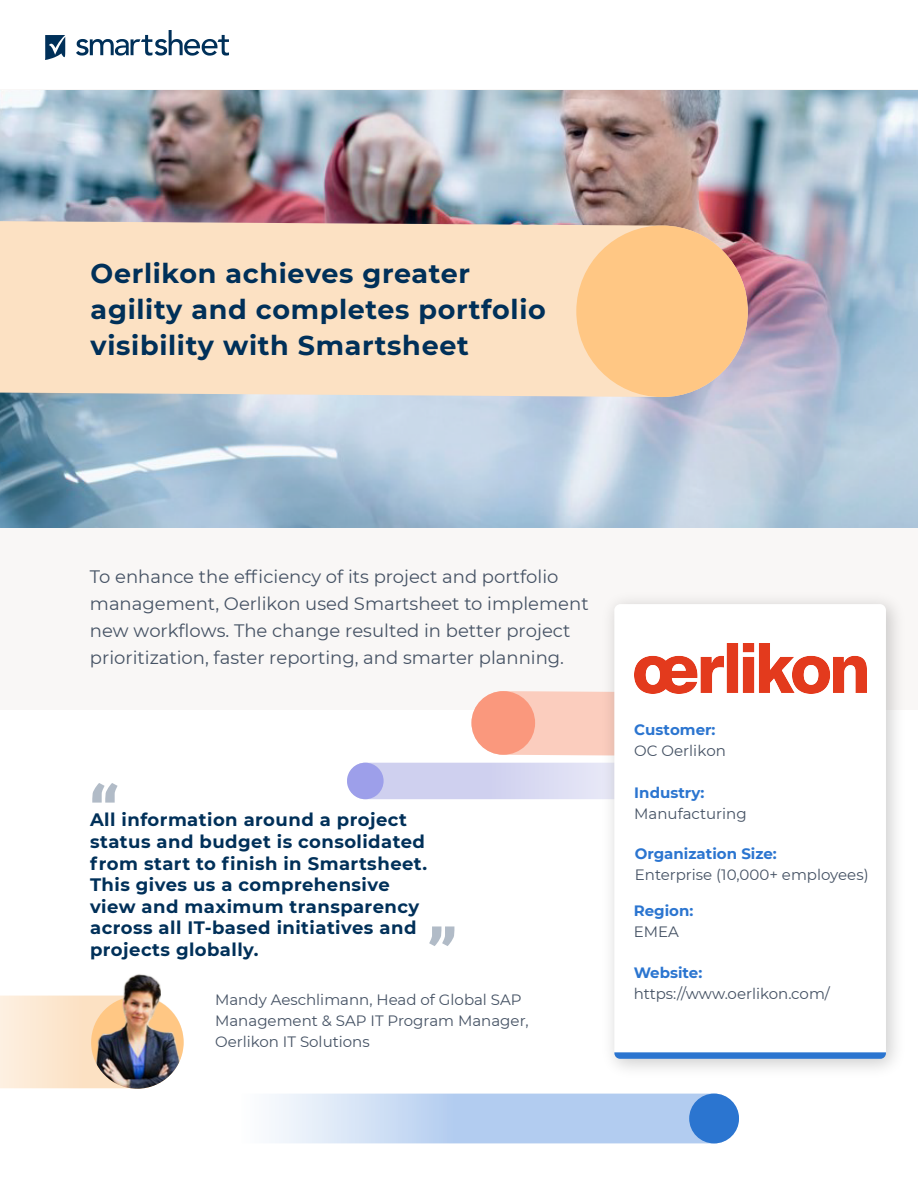
<style>
.page{position:relative;width:918px;height:1188px;background:#fff}
.page>*{position:absolute;margin:0;border:0;box-sizing:border-box;transform-origin:0 0}
.t1{font:700 27px/36px "Montserrat";letter-spacing:.025em;color:#003059}
.t2{font:700 18px/21.6px "Montserrat";letter-spacing:.025em;color:#003059}
.t3{font:18px/27px "Montserrat";color:#455264}
.t4{font:15px/21px "Montserrat";color:#455264}
.t5{font:700 15px "Montserrat";color:#2b75d0}
</style>
<div class="page">
<div style="left:0;top:90px;width:918px;height:620px;background:#f9f7f6"></div>
<img style="left:0;top:91px;width:918px;height:437px">
<svg style="left:76px;top:30px;width:153px;height:26px"></svg>
<svg style="left:45px;top:35px;width:20px;height:25px"></svg>
<svg style="left:271px;top:1094px;width:468px;height:49px;background:#c1d6f2"></svg>
<div style="left:689px;top:1094px;width:50px;height:49px;background:#2b75d0;border-radius:25px"></div>
<svg style="left:429px;top:926px;width:25px;height:20px"></svg>
<svg style="left:92px;top:783px;width:26px;height:20px"></svg>
<svg style="left:347px;top:763px;width:248px;height:36px;background:#d5d5f0"></svg>
<div style="left:347px;top:763px;width:37px;height:36px;background:#9d9fea;border-radius:18px"></div>
<div style="left:496px;top:691px;width:99px;height:65px;background:#fbcdbe"></div>
<div style="left:471px;top:691px;width:64px;height:64px;background:#fa987d;border-radius:32px"></div>
<div style="left:614px;top:604px;width:272px;height:454px;background:#fff;border-radius:6px"></div>
<svg style="left:614px;top:1052px;width:272px;height:7px;background:#3c7fd3"></svg>
<img style="left:635px;top:644px;width:232px;height:49px">
<div style="left:0;top:221px;width:748px;height:176px;background:#fce1c3"></div>
<div style="left:576px;top:225px;width:172px;height:172px;background:#ffc784;border-radius:85px"></div>
<svg style="left:0;top:996px;width:183px;height:92px;background:#fce8d3"></svg>
<img style="left:110px;top:974px;width:50px;height:31px">
<img style="left:91px;top:996px;width:93px;height:93px;border-radius:46px">
<h1 class="t1" style="left:91px;top:254px;width:457px">Oerlikon achieves greater agility and completes portfolio visibility with Smartsheet</h1>
<p class="t3" style="left:90px;top:562px;width:500px">To enhance the efficiency of its project and portfolio management, Oerlikon used Smartsheet to implement new workflows. The change resulted in better project prioritization, faster reporting, and smarter planning.</p>
<p class="t2" style="left:90px;top:808px;width:339px">All information around a project status and budget is consolidated from start to finish in Smartsheet.<br>This gives us a comprehensive view and maximum transparency across all IT-based initiatives and projects globally.</p>
<p class="t4" style="left:215px;top:989px;width:315px">Mandy Aeschlimann, Head of Global SAP<br>Management &amp; SAP IT Program Manager,<br>Oerlikon IT Solutions</p>
<p class="t5" style="left:634px;top:719px;width:83px">Customer:</p>
<p class="t4" style="left:634px;top:739px;width:93px">OC Oerlikon</p>
<p class="t5" style="left:634px;top:782px;width:72px">Industry:</p>
<p class="t4" style="left:634px;top:802px;width:114px">Manufacturing</p>
<p class="t5" style="left:635px;top:842px;width:144px">Organization Size:</p>
<p class="t4" style="left:635px;top:863px;width:235px">Enterprise (10,000+ employees)</p>
<p class="t5" style="left:634px;top:900px;width:61px">Region:</p>
<p class="t4" style="left:634px;top:921px;width:47px">EMEA</p>
<p class="t5" style="left:634px;top:962px;width:70px">Website:</p>
<p class="t4" style="left:634px;top:983px;width:198px">https://www.oerlikon.com/</p>
</div>
